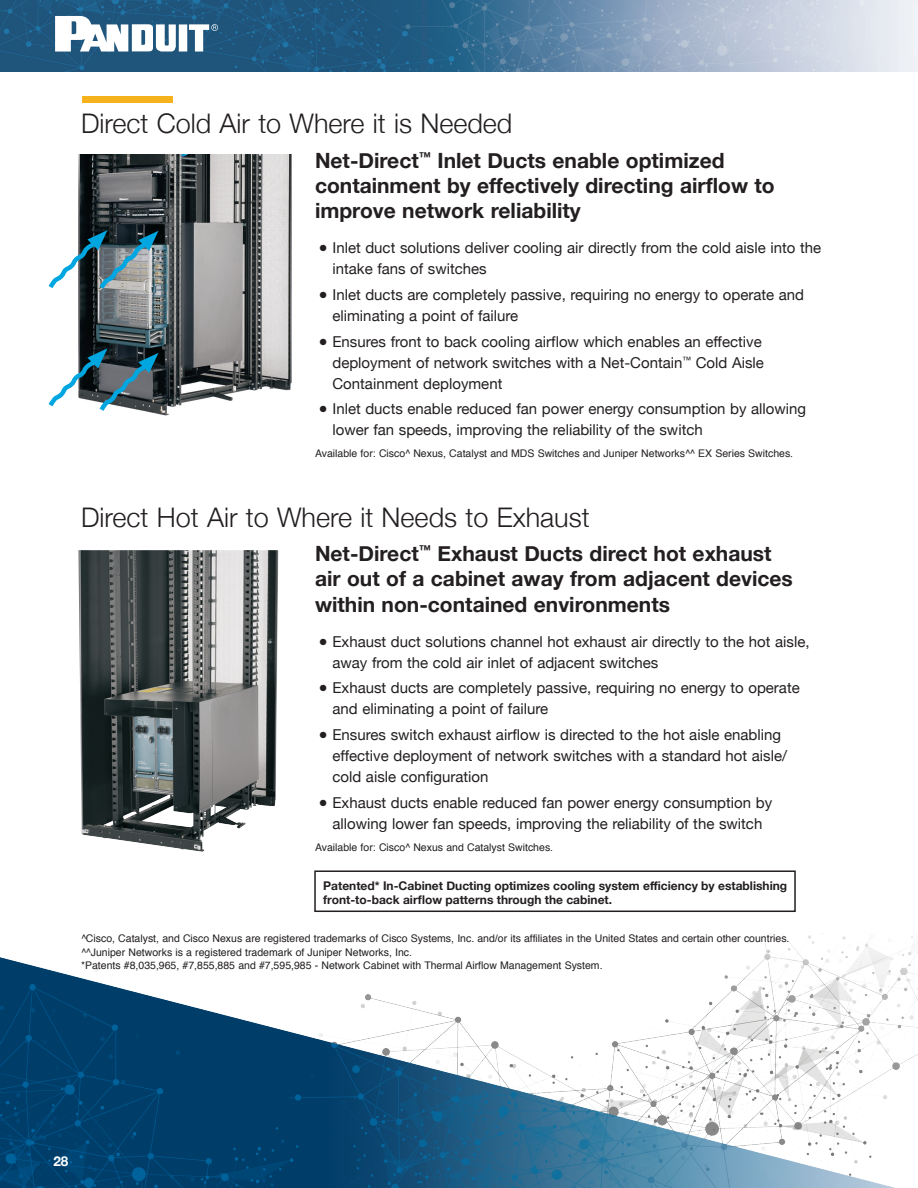
<style>
.page{position:relative;width:918px;height:1188px;background:#fff}
.page>*{position:absolute;margin:0;border:0;box-sizing:border-box;transform-origin:0 0}
.Head-Family14{font:300 27px "Helvetica Neue";color:#231f20}
.Head-Family12{font:700 21px/25.2px "Helvetica Neue";color:#231f20}
.Bullet9{font:15px/21px "Helvetica Neue";color:#231f20}
.t1{font:700 13.5px "Helvetica Neue";color:#fff}
.t2{font:700 12px/13.5px "Helvetica Neue";color:#231f20}
.Footnote7{font:10.5px/13.5px "Helvetica";color:#231f20}
.FolioNote7L{font:10.5px "Helvetica";color:#231f20}
</style>
<div class="page">
<img style="left:0;top:0;width:918px;height:71px">
<svg style="left:55px;top:16px;width:163px;height:36px"></svg>
<img style="left:0;top:933px;width:918px;height:255px">
<div style="left:314px;top:870px;width:482px;height:42px;border:2px solid #231f20"></div>
<img style="left:78px;top:155px;width:214px;height:261px">
<svg style="left:48px;top:348px;width:111px;height:66px"></svg>
<img style="left:48px;top:230px;width:111px;height:62px">
<img style="left:78px;top:550px;width:200px;height:302px">
<div style="left:82px;top:96px;width:90px;height:6px;background:#f5b21d"></div>
<p class="Head-Family14" style="left:81px;top:102px;width:433px">Direct Cold Air to Where it is Needed</p>
<p class="Head-Family12" style="left:315px;top:148px;width:461px">Net-Direct<sup>™</sup> Inlet Ducts enable optimized containment by effectively directing airflow to improve network reliability</p>
<p class="Bullet9" style="left:332px;top:238px;width:490px;text-indent:-14px">● Inlet duct solutions deliver cooling air directly from the cold aisle into the intake fans of switches</p>
<p class="Bullet9" style="left:332px;top:285px;width:473px;text-indent:-14px">● Inlet ducts are completely passive, requiring no energy to operate and eliminating a point of failure</p>
<p class="Bullet9" style="left:332px;top:332px;width:433px;text-indent:-14px">● Ensures front to back cooling airflow which enables an effective deployment of network switches with a Net-Contain<sup>™</sup> Cold Aisle<br>Containment deployment</p>
<p class="Bullet9" style="left:332px;top:400px;width:475px;text-indent:-14px">● Inlet ducts enable reduced fan power energy consumption by allowing lower fan speeds, improving the reliability of the switch</p>
<p class="FolioNote7L" style="left:315px;top:445px;width:480px">Available for: Cisco^ Nexus, Catalyst and MDS Switches and Juniper Networks^^ EX Series Switches.</p>
<p class="Head-Family14" style="left:81px;top:495px;width:510px">Direct Hot Air to Where it Needs to Exhaust</p>
<p class="Head-Family12" style="left:315px;top:542px;width:479px">Net-Direct<sup>™</sup> Exhaust Ducts direct hot exhaust air out of a cabinet away from adjacent devices within non‑contained environments</p>
<p class="Bullet9" style="left:332px;top:632px;width:479px;text-indent:-14px">● Exhaust duct solutions channel hot exhaust air directly to the hot aisle, away from the cold air inlet of adjacent switches</p>
<p class="Bullet9" style="left:332px;top:678px;width:469px;text-indent:-14px">● Exhaust ducts are completely passive, requiring no energy to operate and eliminating a point of failure</p>
<p class="Bullet9" style="left:332px;top:725px;width:456px;text-indent:-14px">● Ensures switch exhaust airflow is directed to the hot aisle enabling effective deployment of network switches with a standard hot aisle/ cold aisle configuration</p>
<p class="Bullet9" style="left:319px;top:793px;width:455px;text-align:center">● Exhaust ducts enable reduced fan power energy consumption by allowing lower fan speeds, improving the reliability of the switch</p>
<p class="FolioNote7L" style="left:315px;top:839px;width:240px">Available for: Cisco^ Nexus and Catalyst Switches.</p>
<p class="t2" style="left:323px;top:880px;width:465px">Patented* In-Cabinet Ducting optimizes cooling system efficiency by establishing front-to-back airflow patterns through the cabinet.</p>
<p class="Footnote7" style="left:81px;top:932px;width:710px">^Cisco, Catalyst, and Cisco Nexus are registered trademarks of Cisco Systems, Inc. and/or its affiliates in the United States and certain other countries. ^^Juniper Networks is a registered trademark of Juniper Networks, Inc.</p>
<p class="Footnote7" style="left:81px;top:959px;width:523px">*Patents #8,035,965, #7,855,885 and #7,595,985 - Network Cabinet with Thermal Airflow Management System.</p>
<p class="t1" style="left:53px;top:1151px;width:17px">28</p>
</div>
